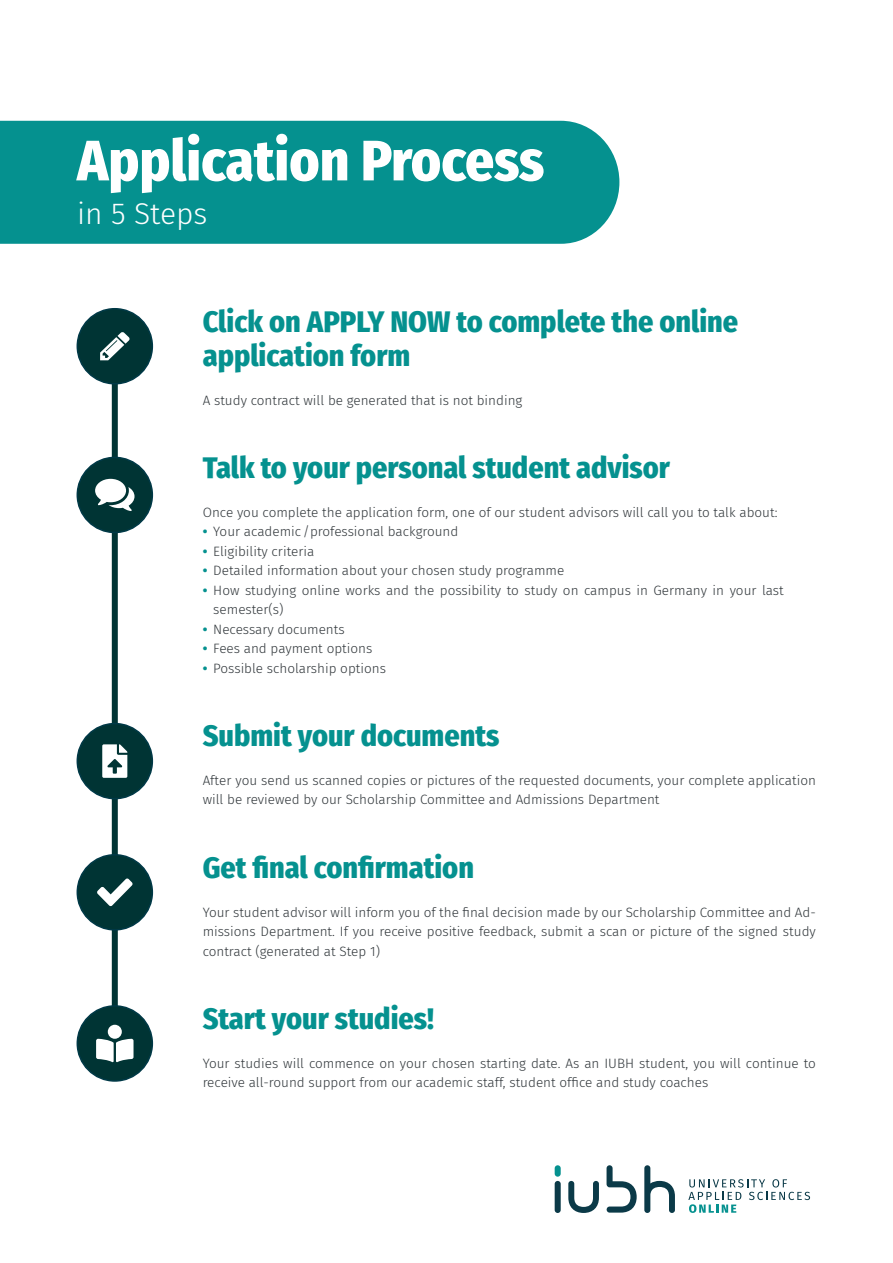
<style>
.page{position:relative;width:893px;height:1263px;background:#fff}
.page>*{position:absolute;margin:0;border:0;box-sizing:border-box;transform-origin:0 0}
.t1{font:800 57px "Fira Sans Condensed";color:#fff}
.t2{font:800 30px/34px "Fira Sans Condensed";color:#05918f}
.t3{font:300 30px "Fira Sans";color:#fff}
.t4{font:300 13.5px/19.5px "Fira Sans";color:#30363a}
.s1{font-weight:700;color:#05918f}
</style>
<div class="page">
<div style="left:112px;top:332px;width:6px;height:726px;background:#003434"></div>
<div style="left:0;top:121px;width:619px;height:123px;background:#05918f"></div>
<div style="left:555px;top:1181px;width:6px;height:32px;background:#0b3a48;border-radius:3px"></div>
<svg style="left:607px;top:1165px;width:30px;height:47px"></svg>
<div style="left:555px;top:1165px;width:6px;height:12px;background:#05918f;border-radius:3px"></div>
<svg style="left:568px;top:1181px;width:31px;height:32px"></svg>
<svg style="left:644px;top:1165px;width:31px;height:48px"></svg>
<svg style="left:688px;top:1179px;width:122px;height:34px"></svg>
<div style="left:77px;top:457px;width:75px;height:75px;background:#003434;border-radius:50%"></div>
<div style="left:77px;top:457px;width:76px;height:76px;border:2px solid #003947;border-radius:50%"></div>
<svg style="left:95px;top:479px;width:40px;height:32px"></svg>
<div style="left:77px;top:723px;width:75px;height:76px;background:#003434;border-radius:50%"></div>
<div style="left:77px;top:723px;width:76px;height:76px;border:2px solid #003947;border-radius:50%"></div>
<svg style="left:102px;top:744px;width:25px;height:34px"></svg>
<div style="left:77px;top:309px;width:75px;height:75px;background:#003434;border-radius:50%"></div>
<div style="left:77px;top:308px;width:76px;height:76px;border:2px solid #003947;border-radius:50%"></div>
<svg style="left:100px;top:332px;width:29px;height:28px"></svg>
<div style="left:77px;top:855px;width:75px;height:75px;background:#003434;border-radius:50%"></div>
<div style="left:77px;top:854px;width:76px;height:76px;border:2px solid #003947;border-radius:50%"></div>
<svg style="left:97px;top:878px;width:35px;height:28px"></svg>
<div style="left:77px;top:1006px;width:75px;height:75px;background:#003434;border-radius:50%"></div>
<div style="left:77px;top:1005px;width:76px;height:77px;border:2px solid #003947;border-radius:50%"></div>
<svg style="left:96px;top:1025px;width:38px;height:37px"></svg>
<h1 class="t1" style="left:77px;top:111px;width:469px">Application Process</h1>
<h2 class="t3" style="left:77px;top:193px;width:132px">in 5 Steps</h2>
<h2 class="t2" style="left:203px;top:302px;width:537px">Click on APPLY NOW to complete the online application form</h2>
<p class="t4" style="left:203px;top:390px;width:321px">A study contract will be generated that is not binding</p>
<h2 class="t2" style="left:203px;top:448px;width:469px">Talk to your personal student advisor</h2>
<p class="t4" style="left:203px;top:502px;width:576px">Once you complete the application form, one of our student advisors will call you to talk about:</p>
<p class="t4" style="left:203px;top:522px;width:257px"><span class="s1">•</span> Your academic/professional background</p>
<p class="t4" style="left:203px;top:541px;width:113px"><span class="s1">•</span> Eligibility criteria</p>
<p class="t4" style="left:203px;top:561px;width:363px"><span class="s1">•</span> Detailed information about your chosen study programme</p>
<p class="t4" style="left:213px;top:580px;width:572px;text-indent:-11px"><span class="s1">•</span> How studying online works and the possibility to study on campus in Germany in your last semester(s)</p>
<p class="t4" style="left:203px;top:619px;width:143px"><span class="s1">•</span> Necessary documents</p>
<p class="t4" style="left:203px;top:639px;width:171px"><span class="s1">•</span> Fees and payment options</p>
<p class="t4" style="left:203px;top:658px;width:185px"><span class="s1">•</span> Possible scholarship options</p>
<h2 class="t2" style="left:203px;top:716px;width:298px">Submit your documents</h2>
<p class="t4" style="left:203px;top:770px;width:615px">After you send us scanned copies or pictures of the requested documents, your complete application will be reviewed by our Scholarship Committee and Admissions Department</p>
<h2 class="t2" style="left:203px;top:848px;width:273px">Get final confirmation</h2>
<p class="t4" style="left:203px;top:902px;width:615px;text-align:justify">Your student advisor will inform you of the final decision made by our Scholarship Committee and Ad&shy;missions Department. If you receive positive feedback, submit a scan or picture of the signed study contract (generated at Step 1)</p>
<h2 class="t2" style="left:203px;top:999px;width:233px">Start your studies!</h2>
<p class="t4" style="left:203px;top:1053px;width:615px">Your studies will commence on your chosen starting date. As an IUBH student, you will continue to receive all-round support from our academic staff, student office and study coaches</p>
</div>
